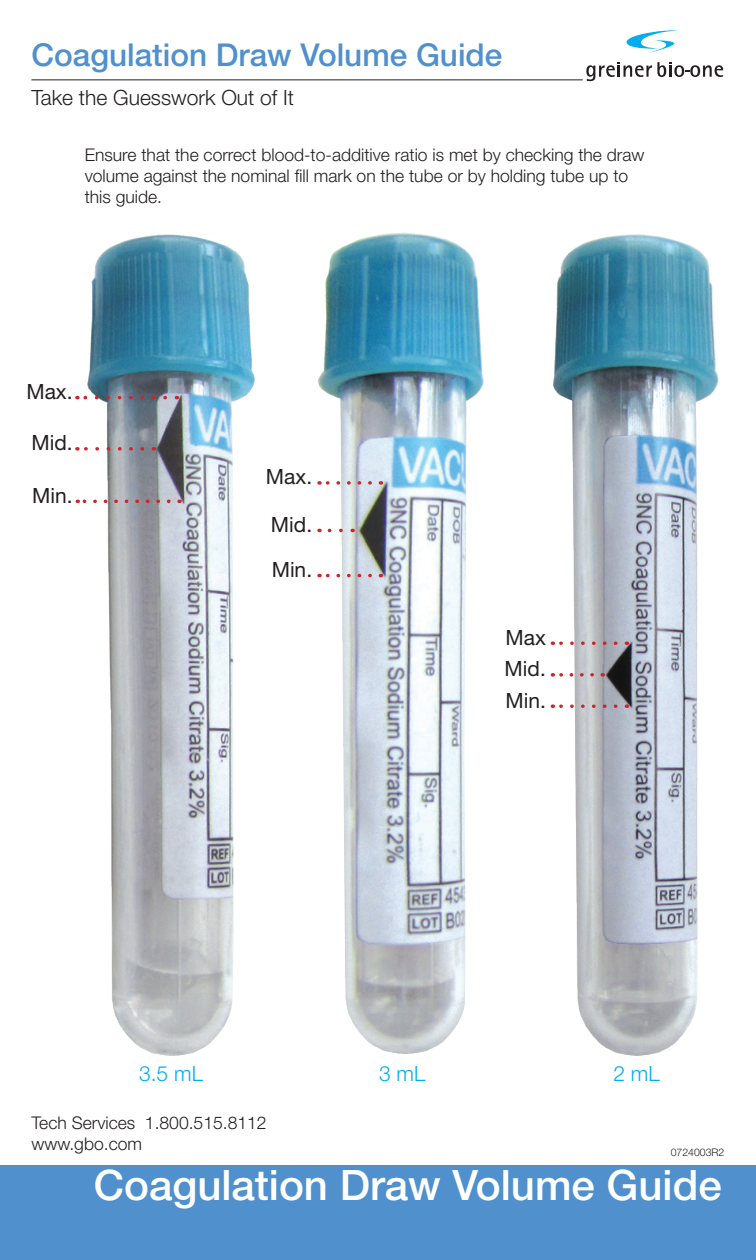
<style>
.page{position:relative;width:756px;height:1260px;background:#fff}
.page>*{position:absolute;margin:0;border:0;box-sizing:border-box;transform-origin:0 0}
.t1{font:500 42px "Helvetica Neue LT Std";color:#fff}
.t2{font:500 31.5px "Helvetica Neue LT Std";color:#5090cc}
.t3{font:21px "Helvetica Neue LT Std";color:#231f20}
.t4{font:300 21px "Helvetica Neue LT Std";color:#231f20}
.t5{font:300 21px "Helvetica Neue LT Std";color:#00aeef}
.t6{font:300 17.5px/21px "Helvetica Neue LT Std";color:#231f20}
.t7{font:300 10.5px "Helvetica Neue LT Std";color:#231f20}
</style>
<div class="page">
<div style="left:0;top:1166px;width:756px;height:94px;background:#5090cc"></div>
<svg style="left:586px;top:62px;width:85px;height:19px"></svg>
<svg style="left:674px;top:65px;width:10px;height:12px"></svg>
<div style="left:677px;top:67px;width:5px;height:8px;background:#fff;border-radius:50%"></div>
<svg style="left:690px;top:65px;width:10px;height:12px"></svg>
<div style="left:693px;top:67px;width:5px;height:8px;background:#fff;border-radius:50%"></div>
<svg style="left:703px;top:65px;width:20px;height:12px"></svg>
<svg style="left:626px;top:30px;width:53px;height:23px"></svg>
<hr style="left:32px;top:79px;width:551px;height:1px;background:#231f20">
<img style="left:88px;top:234px;width:166px;height:822px">
<img style="left:319px;top:233px;width:164px;height:821px">
<img style="left:553px;top:234px;width:165px;height:822px">
<svg style="left:77px;top:396px;width:88px;height:3px"></svg>
<svg style="left:77px;top:500px;width:92px;height:3px"></svg>
<svg style="left:77px;top:447px;width:65px;height:4px"></svg>
<svg style="left:319px;top:481px;width:51px;height:4px"></svg>
<svg style="left:319px;top:574px;width:51px;height:3px"></svg>
<svg style="left:319px;top:529px;width:22px;height:3px"></svg>
<svg style="left:552px;top:641px;width:64px;height:4px"></svg>
<svg style="left:552px;top:704px;width:64px;height:4px"></svg>
<svg style="left:552px;top:673px;width:40px;height:4px"></svg>
<h2 class="t2" style="left:32px;top:36px;width:472px">Coagulation Draw Volume Guide</h2>
<p class="t4" style="left:32px;top:84px;width:264px">Take the Guesswork Out of It</p>
<p class="t6" style="left:85px;top:143px;width:561px">Ensure that the correct blood-to-additive ratio is met by checking the draw volume against the nominal fill mark on the tube or by holding tube up to this guide.</p>
<p class="t3" style="left:26px;top:379px;width:48px">Max.</p>
<p class="t3" style="left:31px;top:430px;width:43px">Mid.</p>
<p class="t3" style="left:32px;top:483px;width:42px">Min.</p>
<p class="t3" style="left:266px;top:464px;width:48px">Max.</p>
<p class="t3" style="left:271px;top:512px;width:43px">Mid.</p>
<p class="t3" style="left:272px;top:557px;width:42px">Min.</p>
<p class="t3" style="left:505px;top:625px;width:42px">Max</p>
<p class="t3" style="left:505px;top:656px;width:43px">Mid.</p>
<p class="t3" style="left:505px;top:688px;width:42px">Min.</p>
<p class="t5" style="left:139px;top:1061px;width:65px">3.5 mL</p>
<p class="t5" style="left:379px;top:1061px;width:48px">3 mL</p>
<p class="t5" style="left:613px;top:1061px;width:48px">2 mL</p>
<p class="t6" style="left:32px;top:1112px;width:237px">Tech Services 1.800.515.8112 www.gbo.com</p>
<p class="t7" style="left:671px;top:1146px;width:55px">0724003R2</p>
<h1 class="t1" style="left:94px;top:1160px;width:629px">Coagulation Draw Volume Guide</h1>
</div>
